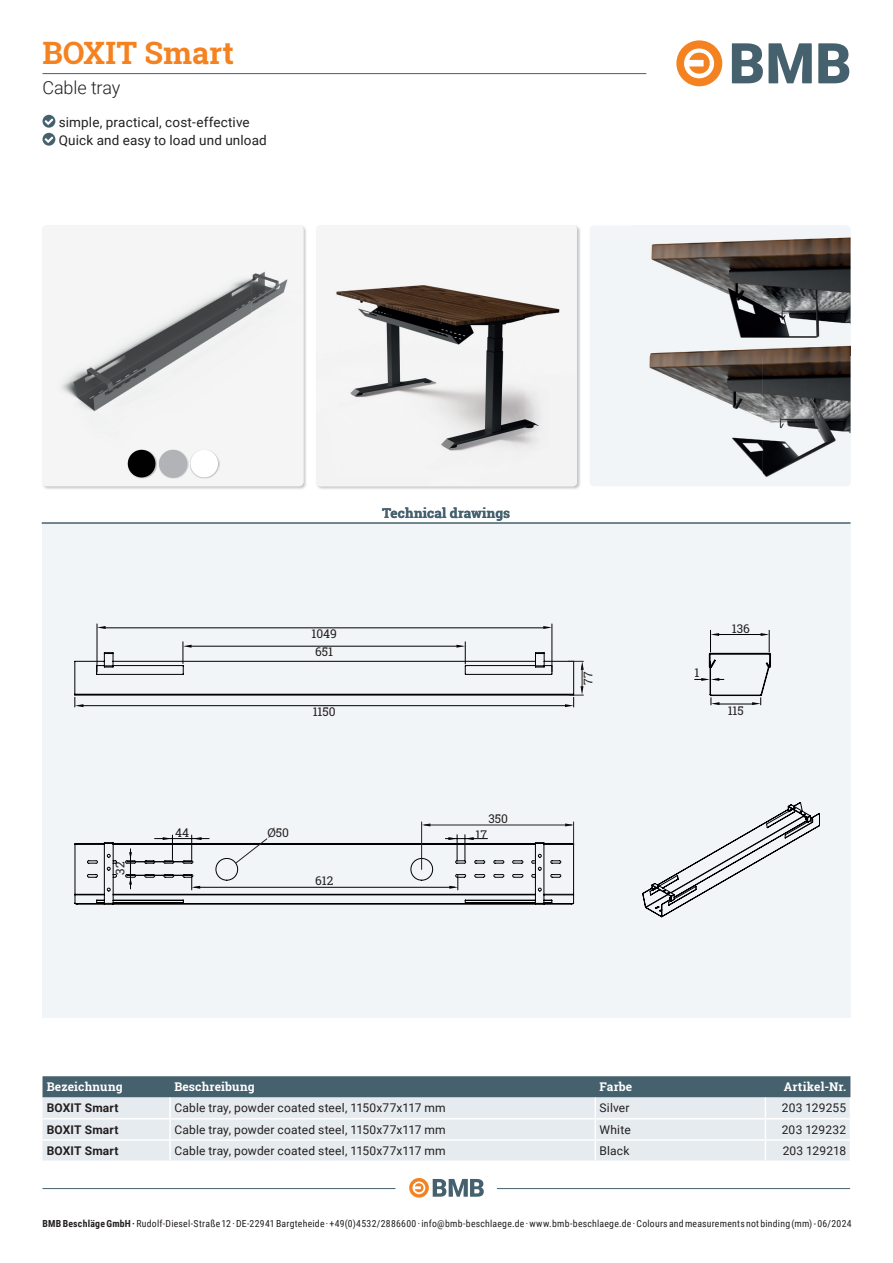
<style>
.page{position:relative;width:893px;height:1263px;background:#fff}
.page>*{position:absolute;margin:0;border:0;box-sizing:border-box;transform-origin:0 0}
.t1{font:700 30.9px "Roboto Slab";color:#f58220}
.t2{font:300 18px "Roboto";letter-spacing:-.01em;color:#231f20}
.t3{font:13.5px/18px "Roboto";letter-spacing:.01em;color:#231f20}
.t4{font:700 13.5px "Roboto Slab";letter-spacing:.01em;color:#46616e}
.t5{font:12px "Roboto";letter-spacing:.015em;color:#231f20}
.t6{font:700 12px "Roboto Slab";letter-spacing:.01em;color:#fff}
.t7{font:12px "Roboto Slab";color:#231f20}
.t8{font:700 12px "Roboto";letter-spacing:.015em;color:#231f20}
.t9{font:9.75px "Roboto Condensed";letter-spacing:.025em;color:#231f20}
.s1{font-weight:700}
</style>
<div class="page">
<hr style="left:43px;top:73px;width:603px;height:1px;background:#46616e">
<hr style="left:43px;top:1188px;width:352px;height:1px;background:#46616e">
<hr style="left:497px;top:1188px;width:353px;height:1px;background:#46616e">
<svg style="left:732px;top:43px;width:80px;height:40px"></svg>
<svg style="left:818px;top:43px;width:31px;height:40px"></svg>
<svg style="left:676px;top:40px;width:46px;height:46px"></svg>
<svg style="left:409px;top:1178px;width:75px;height:19px"></svg>
<div style="left:590px;top:225px;width:261px;height:261px;background:#f2f5f7;border-radius:4px"></div>
<div style="left:42px;top:524px;width:808px;height:493px;background:#f2f5f7"></div>
<img style="left:43px;top:226px;width:263px;height:263px">
<img style="left:43px;top:226px;width:260px;height:258px">
<img style="left:317px;top:226px;width:263px;height:263px">
<img style="left:316px;top:226px;width:261px;height:260px">
<img style="left:159px;top:449px;width:29px;height:30px">
<div style="left:159px;top:450px;width:28px;height:27px;background:#b2b3b7;border-radius:50%"></div>
<img style="left:190px;top:449px;width:29px;height:30px">
<div style="left:190px;top:450px;width:28px;height:27px;background:#fff;border-radius:50%"></div>
<img style="left:128px;top:449px;width:29px;height:30px">
<div style="left:128px;top:450px;width:27px;height:27px;background:#000100;border-radius:50%"></div>
<img style="left:651px;top:225px;width:200px;height:131px">
<img style="left:649px;top:342px;width:114px;height:132px">
<img style="left:763px;top:356px;width:88px;height:121px">
<svg style="left:642px;top:802px;width:178px;height:115px"></svg>
<svg style="left:695px;top:630px;width:76px;height:75px"></svg>
<hr style="left:552px;top:624px;width:1px;height:48px;background:#000001">
<hr style="left:97px;top:624px;width:1px;height:48px;background:#000001">
<hr style="left:106px;top:627px;width:437px;height:1px;background:#000001">
<svg style="left:543px;top:626px;width:9px;height:3px"></svg>
<svg style="left:97px;top:626px;width:9px;height:3px"></svg>
<svg style="left:74px;top:642px;width:510px;height:65px"></svg>
<svg style="left:74px;top:822px;width:500px;height:83px"></svg>
<hr style="left:421px;top:822px;width:1px;height:47px;background:#231f20">
<svg style="left:43px;top:1076px;width:808px;height:84px;background:#bcc7cd"></svg>
<hr style="left:43px;top:1118px;width:127px;height:1px;background:#fff">
<hr style="left:170px;top:1118px;width:425px;height:1px;background:#fff">
<hr style="left:595px;top:1118px;width:170px;height:1px;background:#fff">
<hr style="left:765px;top:1118px;width:85px;height:1px;background:#fff">
<hr style="left:43px;top:1139px;width:127px;height:2px;background:#fff">
<hr style="left:170px;top:1139px;width:425px;height:2px;background:#fff">
<hr style="left:595px;top:1139px;width:170px;height:2px;background:#fff">
<hr style="left:765px;top:1139px;width:85px;height:2px;background:#fff">
<svg style="left:43px;top:115px;width:12px;height:31px"></svg>
<hr style="left:42px;top:523px;width:808px;height:1px;background:#46616e">
<h1 class="t1" style="left:43px;top:32px;width:193px">BOXIT Smart</h1>
<h2 class="t2" style="left:43px;top:75px;width:79px">Cable tray</h2>
<h3 class="t3" style="left:59px;top:112px;width:210px">simple, practical, cost-effective<br>Quick and easy to load und unload</h3>
<p class="t7" style="left:112px;top:875px;width:15px;rotate:-90deg">32</p>
<h3 class="t4" style="left:382px;top:504px;width:130px">Technical drawings</h3>
<p class="t7" style="left:311px;top:625px;width:27px">1049</p>
<p class="t7" style="left:315px;top:644px;width:19px">651</p>
<p class="t7" style="left:580px;top:685px;width:15px;rotate:-90deg">77</p>
<p class="t7" style="left:694px;top:665px;width:6px">1</p>
<p class="t7" style="left:732px;top:621px;width:20px">136</p>
<p class="t7" style="left:313px;top:703px;width:25px">1150</p>
<p class="t7" style="left:728px;top:702px;width:18px">115</p>
<p class="t7" style="left:175px;top:824px;width:15px">44</p>
<p class="t7" style="left:268px;top:824px;width:23px">Ø50</p>
<p class="t7" style="left:315px;top:873px;width:20px">612</p>
<p class="t7" style="left:488px;top:811px;width:21px">350</p>
<p class="t7" style="left:475px;top:826px;width:13px">17</p>
<p class="t6" style="left:47px;top:1078px;width:77px">Bezeichnung</p>
<p class="t6" style="left:174px;top:1078px;width:82px">Beschreibung</p>
<p class="t6" style="left:600px;top:1078px;width:34px">Farbe</p>
<p class="t6" style="left:784px;top:1078px;width:64px">Artikel-Nr.</p>
<p class="t8" style="left:47px;top:1100px;width:73px">BOXIT Smart</p>
<p class="t5" style="left:174px;top:1100px;width:273px">Cable tray, powder coated steel, 1150x77x117 mm</p>
<p class="t5" style="left:600px;top:1100px;width:32px">Silver</p>
<p class="t5" style="left:782px;top:1100px;width:66px">203 129255</p>
<p class="t8" style="left:47px;top:1121px;width:73px">BOXIT Smart</p>
<p class="t5" style="left:174px;top:1121px;width:273px">Cable tray, powder coated steel, 1150x77x117 mm</p>
<p class="t5" style="left:600px;top:1121px;width:33px">White</p>
<p class="t5" style="left:782px;top:1121px;width:66px">203 129232</p>
<p class="t8" style="left:47px;top:1142px;width:73px">BOXIT Smart</p>
<p class="t5" style="left:174px;top:1142px;width:273px">Cable tray, powder coated steel, 1150x77x117 mm</p>
<p class="t5" style="left:600px;top:1142px;width:32px">Black</p>
<p class="t5" style="left:783px;top:1142px;width:65px">203 129218</p>
<p class="t9" style="left:43px;top:1217px;width:810px"><span class="s1">BMB Beschläge GmbH ·</span> Rudolf-Diesel-Straße 12 · DE-22941 Bargteheide · +49(0)4532/2886600 · info@bmb-beschlaege.de · www.bmb-beschlaege.de · Colours and measurements not binding (mm) - 06/2024</p>
</div>
